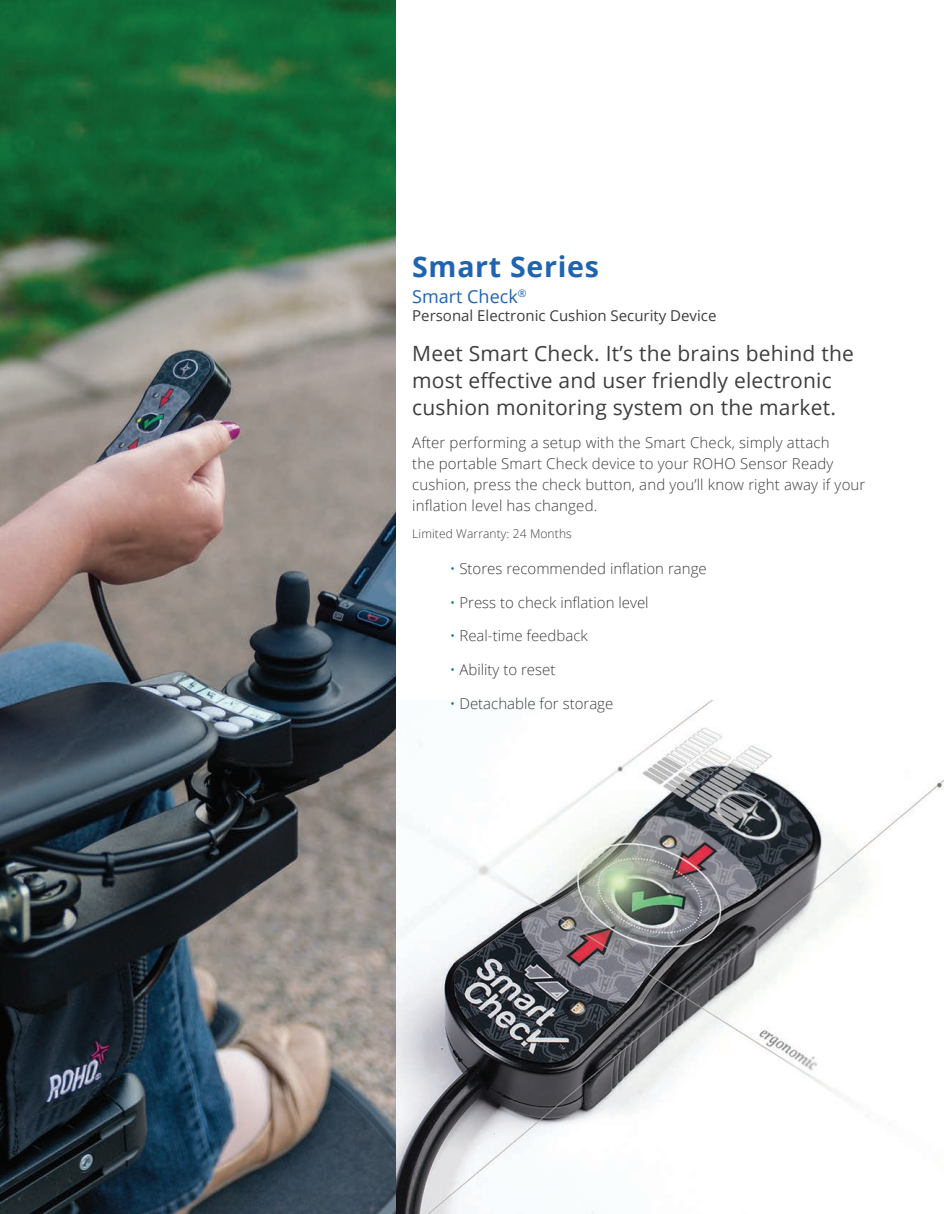
<style>
.page{position:relative;width:944px;height:1214px;background:#fff}
.page>*{position:absolute;margin:0;border:0;box-sizing:border-box;transform-origin:0 0}
.Header_1{font:700 28.5px "Open Sans";letter-spacing:.025em;color:#2064b1}
.Body_Copy{font:21px/27px "Open Sans";letter-spacing:.01em;color:#3e3e3f}
.Header_1-2{font:18px "Open Sans";color:#2064b1}
.Body_Copy-2{font:300 15px/21px "Open Sans";letter-spacing:.01em;color:#3e3e3f}
.t1{font:15px "Open Sans";color:#3e3e3f}
.t2{font:300 12px "Open Sans";letter-spacing:.01em;color:#3e3e3f}
.s1{color:#0067a5}
</style>
<div class="page">
<img style="left:395px;top:700px;width:549px;height:514px">
<img style="left:0;top:0;width:395px;height:1214px">
<p class="Header_1" style="left:412px;top:246px;width:188px">Smart Series</p>
<p class="Header_1-2" style="left:412px;top:284px;width:116px">Smart Check<sup>®</sup></p>
<p class="t1" style="left:412px;top:305px;width:306px">Personal Electronic Cushion Security Device</p>
<p class="Body_Copy" style="left:412px;top:339px;width:443px">Meet Smart Check. It’s the brains behind the most effective and user friendly electronic cushion monitoring system on the market.</p>
<p class="Body_Copy-2" style="left:412px;top:432px;width:455px">After performing a setup with the Smart Check, simply attach<br>the portable Smart Check device to your ROHO Sensor Ready cushion, press the check button, and you’ll know right away if your inflation level has changed.</p>
<p class="t2" style="left:412px;top:526px;width:161px">Limited Warranty: 24 Months</p>
<p class="Body_Copy-2" style="left:450px;top:558px;width:258px"><span class="s1">•</span> Stores recommended inflation range</p>
<p class="Body_Copy-2" style="left:450px;top:591px;width:200px"><span class="s1">•</span> Press to check inflation level</p>
<p class="Body_Copy-2" style="left:450px;top:625px;width:139px"><span class="s1">•</span> Real-time feedback</p>
<p class="Body_Copy-2" style="left:450px;top:658px;width:107px"><span class="s1">•</span> Ability to reset</p>
<p class="Body_Copy-2" style="left:450px;top:692px;width:165px"><span class="s1">•</span> Detachable for storage</p>
</div>
